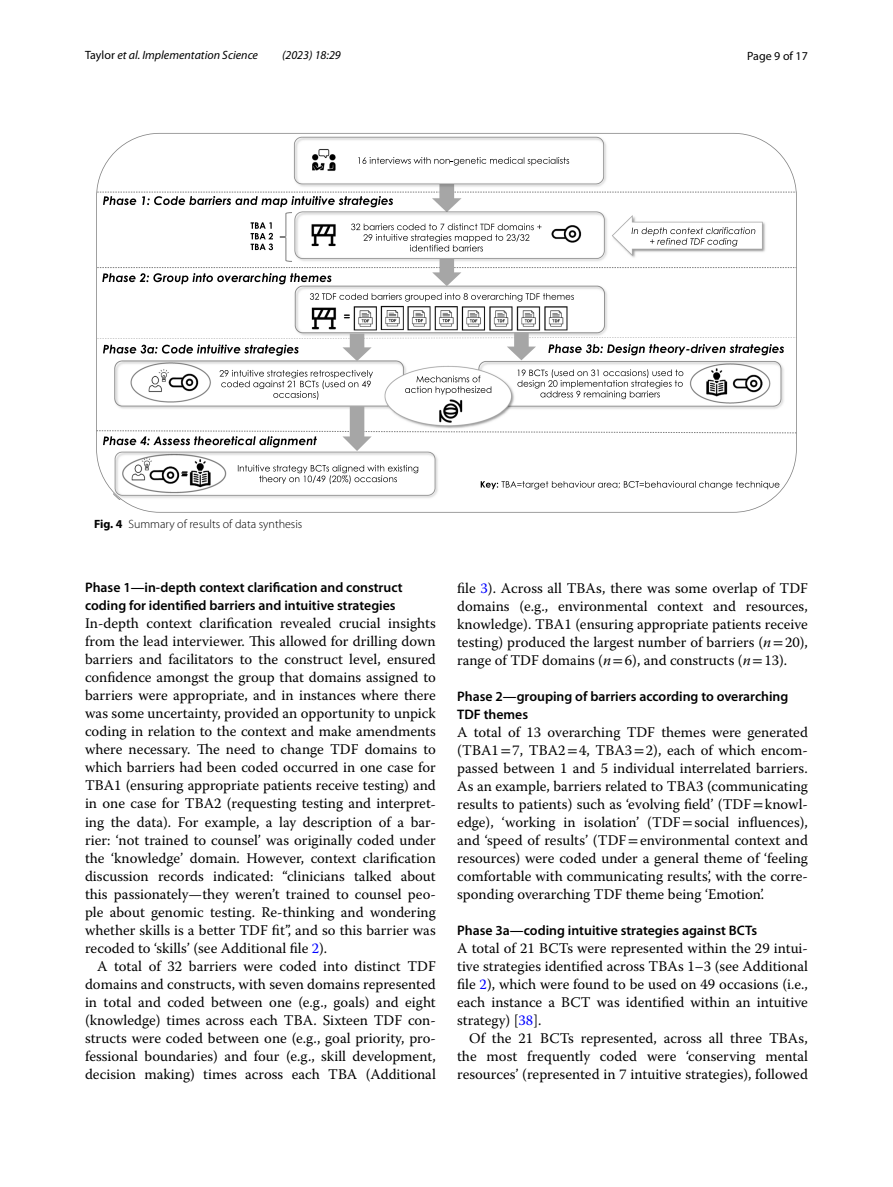
<style>
.page{position:relative;width:893px;height:1187px;background:#fff}
.page>*{position:absolute;margin:0;border:0;box-sizing:border-box;transform-origin:0 0}
.t1{font:14.7px/18px "Warnock Pro";color:#000;text-align:justify}
.t2{font:600 13.8px/18px "Myriad Pro";color:#000}
.t3{font:italic 12px "Myriad Pro";color:#000}
.t4{font:300 12px "Myriad Pro";color:#000}
.t5{font:12px "Myriad Pro";color:#000}
.s1{font-style:normal}
.s2{font-weight:700}
.s3{color:#00f}
.s4{font-style:italic}
.s5{font-family:"STIX"}
</style>
<div class="page">
<svg style="left:96px;top:133px;width:701px;height:379px"></svg>
<svg style="left:481px;top:481px;width:298px;height:8px"></svg>
<svg style="left:182px;top:471px;width:6px;height:4px"></svg>
<svg style="left:358px;top:157px;width:211px;height:9px"></svg>
<svg style="left:344px;top:314px;width:6px;height:4px"></svg>
<svg style="left:310px;top:293px;width:264px;height:8px"></svg>
<svg style="left:405px;top:375px;width:86px;height:19px"></svg>
<svg style="left:517px;top:369px;width:166px;height:30px"></svg>
<svg style="left:219px;top:370px;width:154px;height:29px"></svg>
<svg style="left:238px;top:465px;width:180px;height:19px"></svg>
<svg style="left:97px;top:192px;width:699px;height:94px"></svg>
<svg style="left:97px;top:333px;width:699px;height:28px"></svg>
<svg style="left:96px;top:406px;width:701px;height:45px"></svg>
<p class="t3" style="left:85px;top:48px;width:175px"><span class="s1">Taylor</span> et al. Implementation Science</p>
<p class="t3" style="left:282px;top:48px;width:60px">(2023) 18:29</p>
<p class="t5" style="left:747px;top:48px;width:62px">Page 9 of 17</p>
<p class="t4" style="left:94px;top:517px;width:210px"><span class="s2">Fig. 4</span> Summary of results of data synthesis</p>
<p class="t2" style="left:85px;top:578px;width:319px">Phase 1—in‑depth context clarification and construct coding for identified barriers and intuitive strategies</p>
<p class="t1" style="left:85px;top:614px;width:352px">In-depth context clarification revealed crucial insights from the lead interviewer. This allowed for drilling down barriers and facilitators to the construct level, ensured confidence amongst the group that domains assigned to barriers were appropriate, and in instances where there was some uncertainty, provided an opportunity to unpick coding in relation to the context and make amendments where necessary. The need to change TDF domains to which barriers had been coded occurred in one case for TBA1 (ensuring appropriate patients receive testing) and in one case for TBA2 (requesting testing and interpret&shy;ing the data). For example, a lay description of a bar&shy;rier: ‘not trained to counsel’ was originally coded under the ‘knowledge’ domain. However, context clarification discussion records indicated: “clinicians talked about this passionately—they weren’t trained to counsel peo&shy;ple about genomic testing. Re-thinking and wondering whether skills is a better TDF fit”, and so this barrier was recoded to ‘skills’ (see Additional file <span class="s3">2</span>).</p>
<p class="t1" style="left:85px;top:956px;width:352px;text-indent:12px">A total of 32 barriers were coded into distinct TDF domains and constructs, with seven domains represented in total and coded between one (e.g., goals) and eight (knowledge) times across each TBA. Sixteen TDF con&shy;structs were coded between one (e.g., goal priority, pro&shy;fessional boundaries) and four (e.g., skill development, decision making) times across each TBA (Additional</p>
<p class="t1" style="left:457px;top:578px;width:352px">file <span class="s3">3</span>). Across all TBAs, there was some overlap of TDF domains (e.g., environmental context and resources, knowledge). TBA1 (ensuring appropriate patients receive testing) produced the largest number of barriers (<span class="s4">n</span><span class="s5">=</span>20), range of TDF domains (<span class="s4">n</span><span class="s5">=</span>6), and constructs (<span class="s4">n</span><span class="s5">=</span>13).</p>
<p class="t2" style="left:457px;top:686px;width:333px">Phase 2—grouping of barriers according to overarching<br>TDF themes</p>
<p class="t1" style="left:457px;top:722px;width:352px">A total of 13 overarching TDF themes were generated (TBA1<span class="s5">=</span>7, TBA2<span class="s5">=</span>4, TBA3<span class="s5">=</span>2), each of which encom&shy;passed between 1 and 5 individual interrelated barriers.<br>As an example, barriers related to TBA3 (communicating results to patients) such as ‘evolving field’ (TDF<span class="s5">=</span>knowl&shy;edge), ‘working in isolation’ (TDF<span class="s5">=</span>social influences), and ‘speed of results’ (TDF<span class="s5">=</span>environmental context and resources) were coded under a general theme of ‘feeling comfortable with communicating results’, with the corre&shy;sponding overarching TDF theme being ‘Emotion’.</p>
<p class="t2" style="left:457px;top:920px;width:302px">Phase 3a—coding intuitive strategies against BCTs</p>
<p class="t1" style="left:457px;top:938px;width:352px">A total of 21 BCTs were represented within the 29 intui&shy;tive strategies identified across TBAs 1–3 (see Additional file <span class="s3">2</span>), which were found to be used on 49 occasions (i.e., each instance a BCT was identified within an intuitive strategy) [<span class="s3">38</span>].</p>
<p class="t1" style="left:457px;top:1028px;width:352px;text-indent:12px">Of the 21 BCTs represented, across all three TBAs, the most frequently coded were ‘conserving mental resources’ (represented in 7 intuitive strategies), followed</p>
</div>
